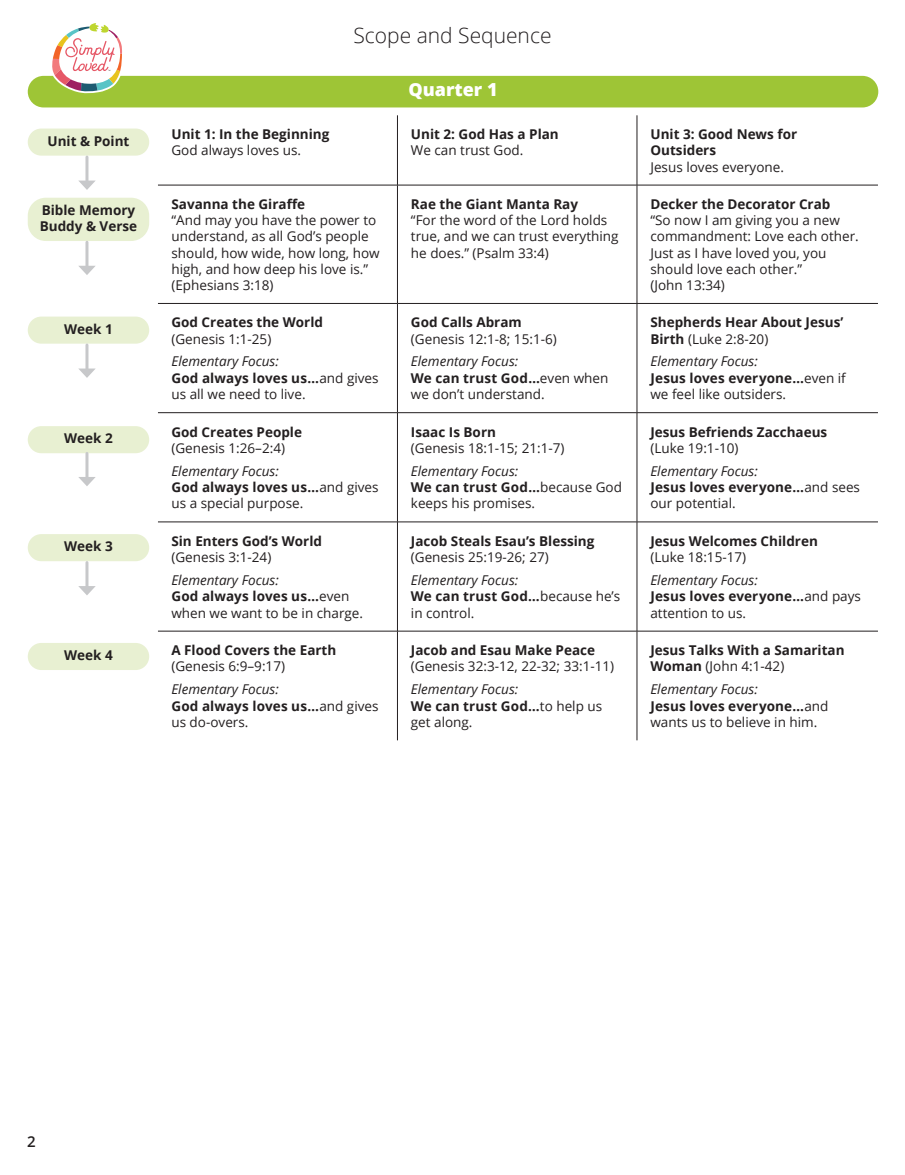
<style>
.page{position:relative;width:905px;height:1175px;background:#fff}
.page>*{position:absolute;margin:0;border:0;box-sizing:border-box;transform-origin:0 0}
.t1{font:300 21px "Open Sans";color:#231f20}
.t2{font:800 18px "Open Sans";color:#fff}
.t3{font:600 15px "Open Sans";color:#231f20}
.t4{font:13.5px/16.4px "Open Sans";color:#231f20}
.t5{font:700 13.5px/16.2px "Open Sans";color:#231f20}
.s1{font-style:italic}
.s2{font-weight:700}
.s3{font-weight:400}
</style>
<div class="page">
<div style="left:28px;top:76px;width:850px;height:31px;background:#9ec536;border-radius:16px"></div>
<div style="left:28px;top:198px;width:121px;height:43px;background:#e8f0d2;border-radius:18px"></div>
<div style="left:28px;top:128px;width:121px;height:28px;background:#e8f0d2;border-radius:14px"></div>
<div style="left:28px;top:316px;width:121px;height:28px;background:#e8f0d2;border-radius:14px"></div>
<div style="left:28px;top:426px;width:121px;height:27px;background:#e8f0d2;border-radius:14px"></div>
<div style="left:28px;top:534px;width:121px;height:27px;background:#e8f0d2;border-radius:14px"></div>
<div style="left:28px;top:643px;width:121px;height:27px;background:#e8f0d2;border-radius:14px"></div>
<hr style="left:85px;top:157px;width:3px;height:26px;background:#c7c8ca">
<svg style="left:78px;top:180px;width:18px;height:10px"></svg>
<hr style="left:85px;top:242px;width:3px;height:26px;background:#c7c8ca">
<svg style="left:79px;top:266px;width:16px;height:9px"></svg>
<hr style="left:85px;top:345px;width:3px;height:26px;background:#c7c8ca">
<svg style="left:78px;top:368px;width:18px;height:10px"></svg>
<hr style="left:85px;top:453px;width:3px;height:26px;background:#c7c8ca">
<svg style="left:78px;top:477px;width:18px;height:9px"></svg>
<hr style="left:85px;top:562px;width:3px;height:27px;background:#c7c8ca">
<svg style="left:78px;top:586px;width:18px;height:9px"></svg>
<svg style="left:49px;top:23px;width:75px;height:71px"></svg>
<hr style="left:397px;top:115px;width:1px;height:70px;background:#231f20">
<hr style="left:636px;top:115px;width:1px;height:70px;background:#231f20">
<hr style="left:158px;top:185px;width:239px;height:1px;background:#231f20">
<hr style="left:397px;top:185px;width:240px;height:1px;background:#231f20">
<hr style="left:397px;top:185px;width:1px;height:118px;background:#231f20">
<hr style="left:637px;top:185px;width:240px;height:1px;background:#231f20">
<hr style="left:636px;top:185px;width:1px;height:118px;background:#231f20">
<hr style="left:158px;top:303px;width:239px;height:1px;background:#231f20">
<hr style="left:397px;top:303px;width:240px;height:1px;background:#231f20">
<hr style="left:397px;top:304px;width:1px;height:108px;background:#231f20">
<hr style="left:637px;top:303px;width:240px;height:1px;background:#231f20">
<hr style="left:636px;top:304px;width:1px;height:108px;background:#231f20">
<hr style="left:158px;top:412px;width:239px;height:1px;background:#231f20">
<hr style="left:397px;top:412px;width:240px;height:1px;background:#231f20">
<hr style="left:397px;top:413px;width:1px;height:109px;background:#231f20">
<hr style="left:637px;top:412px;width:240px;height:1px;background:#231f20">
<hr style="left:636px;top:413px;width:1px;height:109px;background:#231f20">
<hr style="left:158px;top:521px;width:239px;height:1px;background:#231f20">
<hr style="left:397px;top:521px;width:240px;height:1px;background:#231f20">
<hr style="left:397px;top:522px;width:1px;height:109px;background:#231f20">
<hr style="left:637px;top:521px;width:240px;height:1px;background:#231f20">
<hr style="left:636px;top:522px;width:1px;height:109px;background:#231f20">
<hr style="left:158px;top:631px;width:239px;height:1px;background:#231f20">
<hr style="left:397px;top:631px;width:240px;height:1px;background:#231f20">
<hr style="left:397px;top:631px;width:1px;height:109px;background:#231f20">
<hr style="left:637px;top:631px;width:240px;height:1px;background:#231f20">
<hr style="left:636px;top:631px;width:1px;height:109px;background:#231f20">
<p class="t5" style="left:47px;top:132px;width:83px">Unit &amp; Point</p>
<p class="t5" style="left:40px;top:201px;width:99px">Bible Memory<br>Buddy &amp; Verse</p>
<p class="t5" style="left:64px;top:320px;width:50px">Week 1</p>
<p class="t5" style="left:64px;top:430px;width:50px">Week 2</p>
<p class="t5" style="left:64px;top:538px;width:50px">Week 3</p>
<p class="t5" style="left:64px;top:646px;width:50px">Week 4</p>
<h1 class="t1" style="left:353px;top:21px;width:199px">Scope and Sequence</h1>
<p class="t5" style="left:171px;top:126px;width:159px">Unit 1: In the Beginning</p>
<p class="t4" style="left:171px;top:142px;width:131px">God always loves us.</p>
<p class="t5" style="left:171px;top:195px;width:135px">Savanna the Giraffe</p>
<p class="t4" style="left:171px;top:212px;width:210px">“And may you have the power to understand, as all God’s people should, how wide, how long, how high, and how deep his love is.” (Ephesians 3:18)</p>
<p class="t5" style="left:171px;top:314px;width:153px">God Creates the World</p>
<p class="t4" style="left:171px;top:330px;width:101px">(Genesis 1:1-25)</p>
<p class="t4" style="left:171px;top:353px;width:209px"><span class="s1">Elementary Focus:<br></span><span class="s2">God always loves us…</span>and gives us all we need to live.</p>
<p class="t5" style="left:171px;top:423px;width:132px">God Creates People</p>
<p class="t4" style="left:171px;top:439px;width:115px">(Genesis 1:26–2:4)</p>
<p class="t4" style="left:171px;top:462px;width:209px"><span class="s1">Elementary Focus:<br></span><span class="s2">God always loves us…</span>and gives us a special purpose.</p>
<p class="t5" style="left:171px;top:532px;width:152px">Sin Enters God’s World</p>
<p class="t4" style="left:171px;top:548px;width:101px">(Genesis 3:1-24)</p>
<p class="t4" style="left:171px;top:571px;width:193px"><span class="s1">Elementary Focus:<br></span><span class="s2">God always loves us…</span>even when we want to be in charge.</p>
<p class="t5" style="left:171px;top:641px;width:166px">A Flood Covers the Earth</p>
<p class="t4" style="left:171px;top:657px;width:115px">(Genesis 6:9–9:17)</p>
<p class="t4" style="left:171px;top:680px;width:209px"><span class="s1">Elementary Focus:<br></span><span class="s2">God always loves us…</span>and gives us do-overs.</p>
<h2 class="t2" style="left:408px;top:76px;width:91px">Quarter 1</h2>
<p class="t5" style="left:411px;top:126px;width:149px">Unit 2: God Has a Plan</p>
<p class="t4" style="left:411px;top:142px;width:114px">We can trust God.</p>
<p class="t5" style="left:411px;top:195px;width:169px">Rae the Giant Manta Ray</p>
<p class="t4" style="left:411px;top:212px;width:209px">“For the word of the Lord holds true, and we can trust everything he does.” (Psalm 33:4)</p>
<p class="t5" style="left:411px;top:314px;width:112px">God Calls Abram</p>
<p class="t4" style="left:411px;top:330px;width:147px">(Genesis 12:1-8; 15:1-6)</p>
<p class="t4" style="left:411px;top:353px;width:199px"><span class="s1">Elementary Focus:<br></span><span class="s2">We can trust God…</span>even when we don’t understand.</p>
<p class="t5" style="left:411px;top:423px;width:87px">Isaac Is Born</p>
<p class="t4" style="left:411px;top:439px;width:155px">(Genesis 18:1-15; 21:1-7)</p>
<p class="t4" style="left:411px;top:462px;width:213px"><span class="s1">Elementary Focus:<br></span><span class="s2">We can trust God…</span>because God keeps his promises.</p>
<p class="t5" style="left:411px;top:532px;width:185px">Jacob Steals Esau’s Blessing</p>
<p class="t4" style="left:411px;top:548px;width:139px">(Genesis 25:19-26; 27)</p>
<p class="t4" style="left:411px;top:571px;width:211px"><span class="s1">Elementary Focus:<br></span><span class="s2">We can trust God…</span>because he’s in control.</p>
<p class="t5" style="left:411px;top:641px;width:186px">Jacob and Esau Make Peace</p>
<p class="t4" style="left:411px;top:657px;width:205px">(Genesis 32:3-12, 22-32; 33:1-11)</p>
<p class="t4" style="left:411px;top:680px;width:193px"><span class="s1">Elementary Focus:<br></span><span class="s2">We can trust God…</span>to help us get along.</p>
<p class="t5" style="left:650px;top:126px;width:148px">Unit 3: Good News for<br>Outsiders</p>
<p class="t4" style="left:650px;top:158px;width:135px">Jesus loves everyone.</p>
<p class="t5" style="left:650px;top:195px;width:181px">Decker the Decorator Crab</p>
<p class="t4" style="left:650px;top:212px;width:210px">“So now I am giving you a new commandment: Love each other.<br>Just as I have loved you, you should love each other.”<br>(John 13:34)</p>
<p class="t5" style="left:650px;top:314px;width:194px">Shepherds Hear About Jesus’<br>Birth <span class="s3">(Luke 2:8-20)</span></p>
<p class="t4" style="left:650px;top:353px;width:197px"><span class="s1">Elementary Focus:<br></span><span class="s2">Jesus loves everyone…</span>even if we feel like outsiders.</p>
<p class="t5" style="left:650px;top:423px;width:178px">Jesus Befriends Zacchaeus</p>
<p class="t4" style="left:650px;top:439px;width:90px">(Luke 19:1-10)</p>
<p class="t4" style="left:650px;top:462px;width:211px"><span class="s1">Elementary Focus:<br></span><span class="s2">Jesus loves everyone…</span>and sees our potential.</p>
<p class="t5" style="left:650px;top:532px;width:169px">Jesus Welcomes Children</p>
<p class="t4" style="left:650px;top:548px;width:97px">(Luke 18:15-17)</p>
<p class="t4" style="left:650px;top:571px;width:212px"><span class="s1">Elementary Focus:<br></span><span class="s2">Jesus loves everyone…</span>and pays attention to us.</p>
<p class="t5" style="left:650px;top:641px;width:196px">Jesus Talks With a Samaritan<br>Woman <span class="s3">(John 4:1-42)</span></p>
<p class="t4" style="left:650px;top:680px;width:180px"><span class="s1">Elementary Focus:<br></span><span class="s2">Jesus loves everyone…</span>and wants us to believe in him.</p>
<p class="t3" style="left:27px;top:1131px;width:10px">2</p>
</div>
